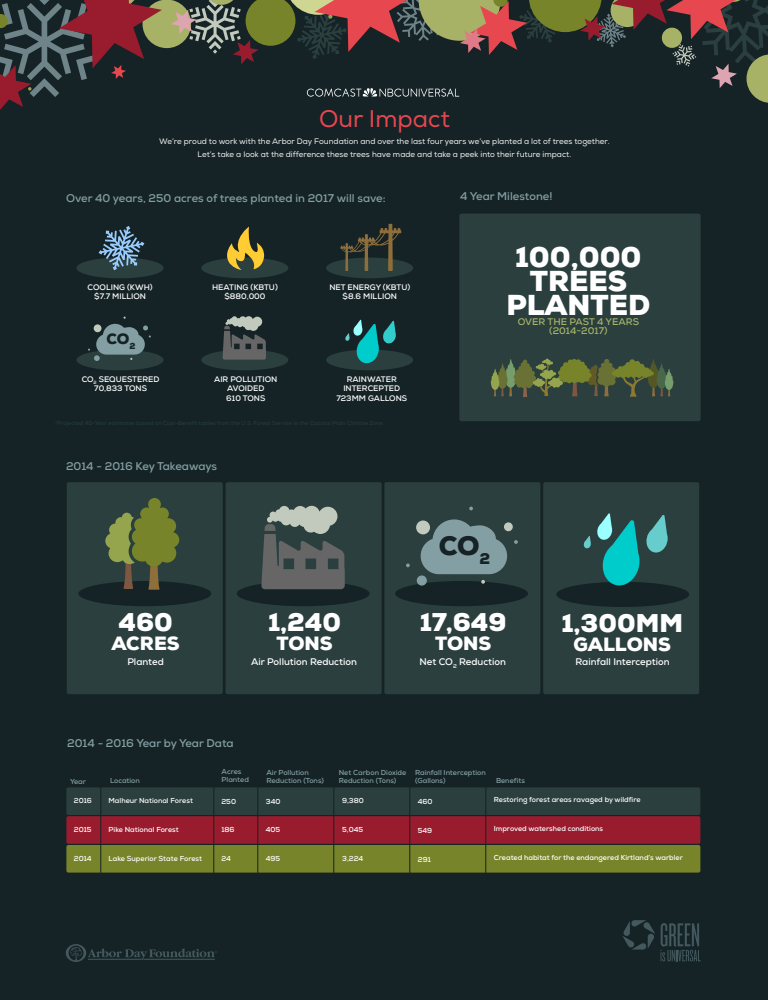
<style>
.page{position:relative;width:768px;height:1000px;background:#152326}
.page>*{position:absolute;margin:0;border:0;box-sizing:border-box;transform-origin:0 0}
.t1{font:900 28.8px/24px "Nexa";color:#fff;text-align:center}
.t2{font:900 26.68px "Nexa";color:#152326}
.t3{font:900 25.6px "Nexa";color:#fff}
.t4{font:24px "Nexa";color:#e7474f}
.t5{font:900 19.2px "Nexa";color:#fff}
.t6{font:900 15px "Nexa";color:#152326}
.t7{font:700 11.2px "Nexa";color:#849fa3}
.t8{font:700 9.6px "Nexa";color:#fff}
.t9{font:700 9.6px/9.6px "Nexa";color:#a7b266;text-align:center}
.t10{font:8px/12.8px "Nexa";color:#f2f2f2;text-align:center}
.t11{font:700 8px/9.6px "Nexa";color:#fff;text-align:center}
.t12{font:700 7.2px "Nexa";color:#fff}
.t13{font:700 7.2px/8px "Nexa";color:#849fa3}
</style>
<div class="page">
<div style="left:54px;top:209px;width:410px;height:208px;border:1px solid #152326;border-radius:2px"></div>
<svg style="left:661px;top:923px;width:40px;height:38px"></svg>
<svg style="left:623px;top:920px;width:32px;height:30px"></svg>
<svg style="left:0;top:0;width:768px;height:110px"></svg>
<div style="left:66px;top:787px;width:634px;height:28px;background:#2a3f3e;border-radius:2px"></div>
<div style="left:66px;top:816px;width:634px;height:28px;background:#991c2e;border-radius:2px"></div>
<div style="left:66px;top:845px;width:634px;height:28px;background:#77842a;border-radius:2px"></div>
<hr style="left:100px;top:784px;width:1px;height:100px;background:#152326">
<hr style="left:213px;top:784px;width:1px;height:100px;background:#152326">
<hr style="left:257px;top:784px;width:1px;height:100px;background:#152326">
<hr style="left:333px;top:784px;width:1px;height:100px;background:#152326">
<hr style="left:409px;top:784px;width:1px;height:100px;background:#152326">
<hr style="left:485px;top:784px;width:1px;height:100px;background:#152326">
<div style="left:459px;top:214px;width:242px;height:207px;background:#2a3f3e;border-radius:2px"></div>
<svg style="left:491px;top:358px;width:183px;height:39px"></svg>
<div style="left:67px;top:482px;width:156px;height:212px;background:#2a3f3e;border-radius:2px"></div>
<div style="left:226px;top:482px;width:156px;height:212px;background:#2a3f3e;border-radius:2px"></div>
<div style="left:384px;top:482px;width:156px;height:212px;background:#2a3f3e;border-radius:2px"></div>
<div style="left:543px;top:482px;width:156px;height:212px;background:#2a3f3e;border-radius:2px"></div>
<div style="left:237px;top:581px;width:133px;height:25px;background:#152326;border-radius:50%"></div>
<div style="left:78px;top:581px;width:133px;height:25px;background:#152326;border-radius:50%"></div>
<div style="left:556px;top:582px;width:133px;height:25px;background:#152326;border-radius:50%"></div>
<div style="left:395px;top:581px;width:133px;height:25px;background:#152326;border-radius:50%"></div>
<svg style="left:583px;top:513px;width:85px;height:73px"></svg>
<svg style="left:421px;top:519px;width:86px;height:55px"></svg>
<div style="left:504px;top:522px;width:9px;height:9px;background:#c2c9bd;border-radius:50%"></div>
<div style="left:417px;top:575px;width:10px;height:11px;background:#849fa3;border-radius:50%"></div>
<svg style="left:469px;top:507px;width:4px;height:3px"></svg>
<svg style="left:514px;top:540px;width:4px;height:4px"></svg>
<svg style="left:481px;top:580px;width:4px;height:4px"></svg>
<svg style="left:406px;top:563px;width:4px;height:4px"></svg>
<div style="left:416px;top:521px;width:14px;height:13px;background:#c2c9bd;border-radius:50%"></div>
<svg style="left:105px;top:498px;width:74px;height:92px"></svg>
<svg style="left:261px;top:506px;width:84px;height:83px"></svg>
<div style="left:326px;top:350px;width:87px;height:20px;background:#2a3f3e;border-radius:50%"></div>
<div style="left:201px;top:350px;width:87px;height:20px;background:#2a3f3e;border-radius:50%"></div>
<div style="left:76px;top:350px;width:88px;height:20px;background:#2a3f3e;border-radius:50%"></div>
<div style="left:326px;top:258px;width:87px;height:20px;background:#2a3f3e;border-radius:50%"></div>
<div style="left:201px;top:258px;width:87px;height:20px;background:#2a3f3e;border-radius:50%"></div>
<div style="left:76px;top:258px;width:88px;height:20px;background:#2a3f3e;border-radius:50%"></div>
<svg style="left:345px;top:320px;width:51px;height:44px"></svg>
<svg style="left:88px;top:317px;width:63px;height:44px"></svg>
<div style="left:94px;top:324px;width:7px;height:8px;background:#c2c9bd;border-radius:50%"></div>
<svg style="left:340px;top:224px;width:61px;height:47px"></svg>
<svg style="left:226px;top:227px;width:38px;height:43px"></svg>
<svg style="left:223px;top:316px;width:43px;height:44px"></svg>
<svg style="left:99px;top:226px;width:45px;height:44px"></svg>
<svg style="left:66px;top:944px;width:151px;height:18px"></svg>
<h3 class="t4" style="left:319px;top:105px;width:132px">Our Impact</h3>
<p class="t10" style="left:159px;top:135px;width:452px">We’re proud to work with the Arbor Day Foundation and over the last four years we’ve planted a lot of trees together.<br>Let’s take a look at the difference these trees have made and take a peek into their future impact.</p>
<h3 class="t7" style="left:66px;top:190px;width:321px">Over 40 years, 250 acres of trees planted in 2017 will save:</h3>
<p class="t11" style="left:88px;top:282px;width:67px">COOLING (KWH) $7.7 MILLION</p>
<p class="t11" style="left:212px;top:282px;width:67px">HEATING (KBTU) $880,000</p>
<p class="t11" style="left:329px;top:282px;width:82px">NET ENERGY (KBTU) $8.6 MILLION</p>
<h3 class="t6" style="left:106px;top:329px;width:30px">CO<sub>2</sub></h3>
<p class="t11" style="left:82px;top:374px;width:79px">CO<sub>2</sub> SEQUESTERED<br>70,833 TONS</p>
<p class="t11" style="left:214px;top:374px;width:65px">AIR POLLUTION<br>AVOIDED<br>610 TONS</p>
<p class="t11" style="left:336px;top:374px;width:72px">RAINWATER<br>INTERCEPTED<br>723MM GALLONS</p>
<h3 class="t7" style="left:66px;top:458px;width:153px">2014 - 2016 Key Takeaways</h3>
<h3 class="t7" style="left:460px;top:189px;width:94px">4 Year Milestone!</h3>
<h1 class="t1" style="left:506px;top:245px;width:146px">100,000<br>TREES<br>PLANTED</h1>
<h3 class="t9" style="left:518px;top:317px;width:123px">OVER THE PAST 4 YEARS (2014-2017)</h3>
<h2 class="t2" style="left:439px;top:529px;width:53px">CO<sub>2</sub></h2>
<h3 class="t3" style="left:118px;top:606px;width:56px">460</h3>
<h3 class="t5" style="left:111px;top:631px;width:70px">ACRES</h3>
<h3 class="t3" style="left:268px;top:606px;width:75px">1,240</h3>
<h3 class="t5" style="left:276px;top:631px;width:58px">TONS</h3>
<h3 class="t3" style="left:420px;top:606px;width:89px">17,649</h3>
<h3 class="t5" style="left:435px;top:631px;width:58px">TONS</h3>
<h3 class="t8" style="left:420px;top:655px;width:88px">Net CO<sub>2</sub> Reduction</h3>
<h3 class="t3" style="left:561px;top:606px;width:123px">1,300MM</h3>
<h3 class="t5" style="left:573px;top:632px;width:99px">GALLONS</h3>
<h3 class="t8" style="left:127px;top:655px;width:38px">Planted</h3>
<h3 class="t8" style="left:251px;top:655px;width:107px">Air Pollution Reduction</h3>
<h3 class="t8" style="left:576px;top:655px;width:96px">Rainfall Interception</h3>
<h3 class="t7" style="left:67px;top:736px;width:168px">2014 - 2016 Year by Year Data</h3>
<p class="t13" style="left:222px;top:767px;width:21px">Acres</p>
<p class="t13" style="left:266px;top:768px;width:59px">Air Pollution<br>Reduction (Tons)</p>
<p class="t13" style="left:339px;top:768px;width:69px">Net Carbon Dioxide<br>Reduction (Tons)</p>
<p class="t13" style="left:415px;top:768px;width:72px">Rainfall Interception (Gallons)</p>
<p class="t13" style="left:70px;top:777px;width:18px">Year</p>
<p class="t13" style="left:110px;top:777px;width:31px">Location</p>
<p class="t13" style="left:222px;top:775px;width:29px">Planted</p>
<p class="t13" style="left:496px;top:777px;width:30px">Benefits</p>
<p class="t12" style="left:494px;top:795px;width:148px">Restoring forest areas ravaged by wildfire</p>
<p class="t12" style="left:494px;top:824px;width:111px">Improved watershed conditions</p>
<p class="t12" style="left:494px;top:853px;width:191px">Created habitat for the endangered Kirtland’s warbler</p>
<p class="t12" style="left:342px;top:796px;width:23px">9,380</p>
<p class="t12" style="left:342px;top:825px;width:23px">5,045</p>
<p class="t12" style="left:342px;top:854px;width:23px">3,224</p>
<p class="t12" style="left:74px;top:796px;width:20px">2016</p>
<p class="t12" style="left:74px;top:825px;width:19px">2015</p>
<p class="t12" style="left:74px;top:854px;width:19px">2014</p>
<p class="t12" style="left:221px;top:797px;width:16px">250</p>
<p class="t12" style="left:221px;top:825px;width:15px">186</p>
<p class="t12" style="left:221px;top:854px;width:11px">24</p>
<p class="t12" style="left:266px;top:797px;width:16px">340</p>
<p class="t12" style="left:266px;top:825px;width:16px">405</p>
<p class="t12" style="left:266px;top:854px;width:16px">495</p>
<p class="t12" style="left:418px;top:797px;width:16px">460</p>
<p class="t12" style="left:418px;top:826px;width:16px">549</p>
<p class="t12" style="left:418px;top:855px;width:14px">291</p>
<p class="t12" style="left:109px;top:796px;width:86px">Malheur National Forest</p>
<p class="t12" style="left:109px;top:825px;width:72px">Pike National Forest</p>
<p class="t12" style="left:109px;top:854px;width:95px">Lake Superior State Forest</p>
</div>
